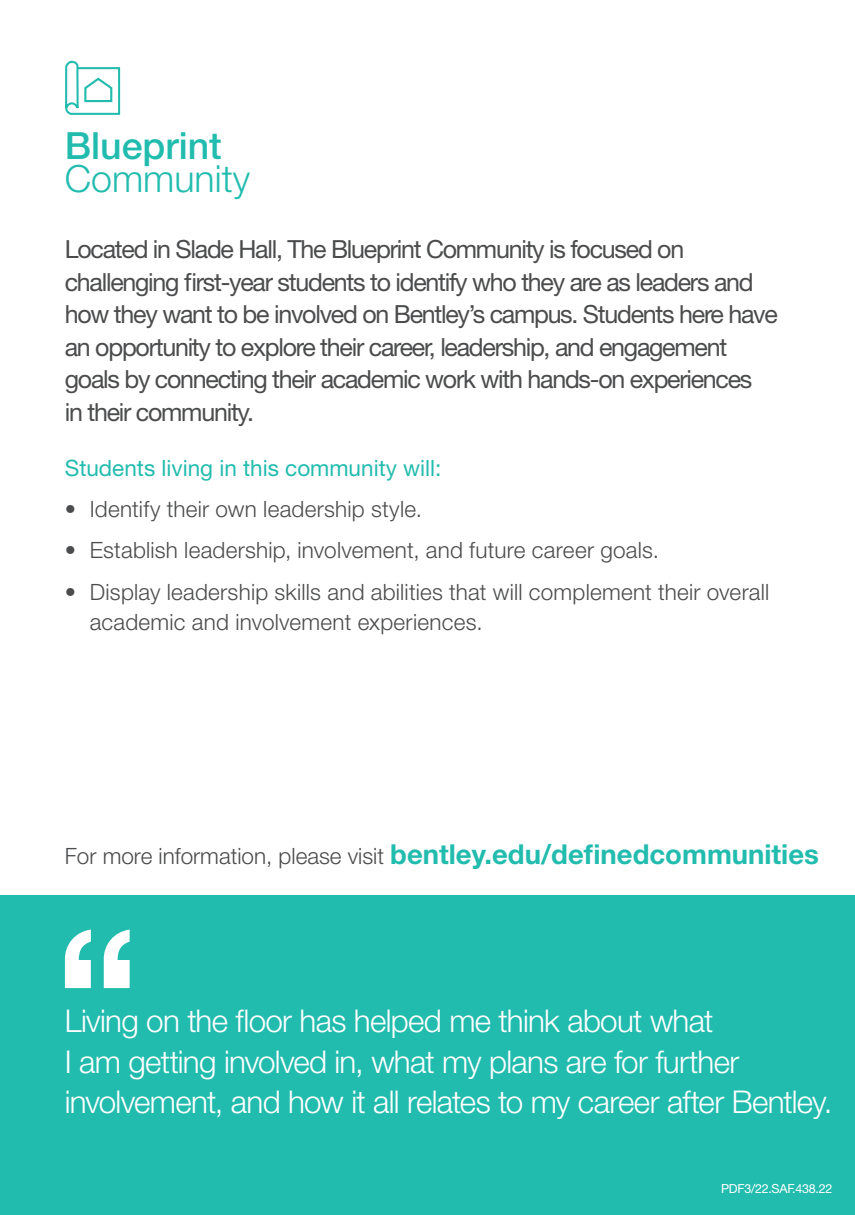
<style>
.page{position:relative;width:855px;height:1215px;background:#fff}
.page>*{position:absolute;margin:0;border:0;box-sizing:border-box;transform-origin:0 0}
.t1{font:700 182.25px "Helvetica Neue LT Std";color:#fff}
.t2{font:500 37.5px "Helvetica Neue LT Std";color:#22bcaf}
.t3{font:300 37.5px "Helvetica Neue LT Std";color:#22bcaf}
.t4{font:300 31.5px/40.5px "Helvetica Neue LT Std";letter-spacing:-.025em;color:#fff}
.t5{font:25px/32.5px "Helvetica Neue LT Std";letter-spacing:-.05em;color:#4b4c4d}
.t6{font:300 22.5px/30px "Helvetica Neue LT Std";letter-spacing:.01em;color:#4b4c4d}
.t7{font:22.5px "Helvetica Neue LT Std";color:#22bcaf}
.t8{font:12.5px "Helvetica Neue LT Std";letter-spacing:-.02em;color:#fff}
.s1{font-weight:700;font-size:27.5px;color:#22bcaf}
</style>
<div class="page">
<div style="left:0;top:895px;width:855px;height:320px;background:#22bcaf"></div>
<svg style="left:65px;top:60px;width:56px;height:55px"></svg>
<h2 class="t2" style="left:65px;top:124px;width:158px">Blueprint</h2>
<h2 class="t3" style="left:65px;top:156px;width:187px">Community</h2>
<p class="t5" style="left:65px;top:233px;width:715px">Located in Slade Hall, The Blueprint Community is focused on challenging first-year students to identify who they are as leaders and how they want to be involved on Bentley’s campus. Students here have an opportunity to explore their career, leadership, and engagement goals by connecting their academic work with hands-on experiences<br>in their community.</p>
<p class="t7" style="left:65px;top:454px;width:378px">Students living in this community will:</p>
<p class="t6" style="left:65px;top:494px;width:359px">• Identify their own leadership style.</p>
<p class="t6" style="left:65px;top:535px;width:596px">• Establish leadership, involvement, and future career goals.</p>
<p class="t6" style="left:90px;top:576px;width:681px;text-indent:-25px">• Display leadership skills and abilities that will complement their overall academic and involvement experiences.</p>
<p class="t6" style="left:65px;top:840px;width:756px">For more information, please visit <span class="s1">bentley.edu/definedcommunities</span></p>
<h1 class="t1" style="left:55px;top:882px;width:86px">“</h1>
<p class="t4" style="left:65px;top:1000px;width:769px">Living on the floor has helped me think about what<br>I am getting involved in, what my plans are for further involvement, and how it all relates to my career after Bentley.</p>
<p class="t8" style="left:721px;top:1181px;width:113px">PDF3/22.SAF.438.22</p>
</div>
